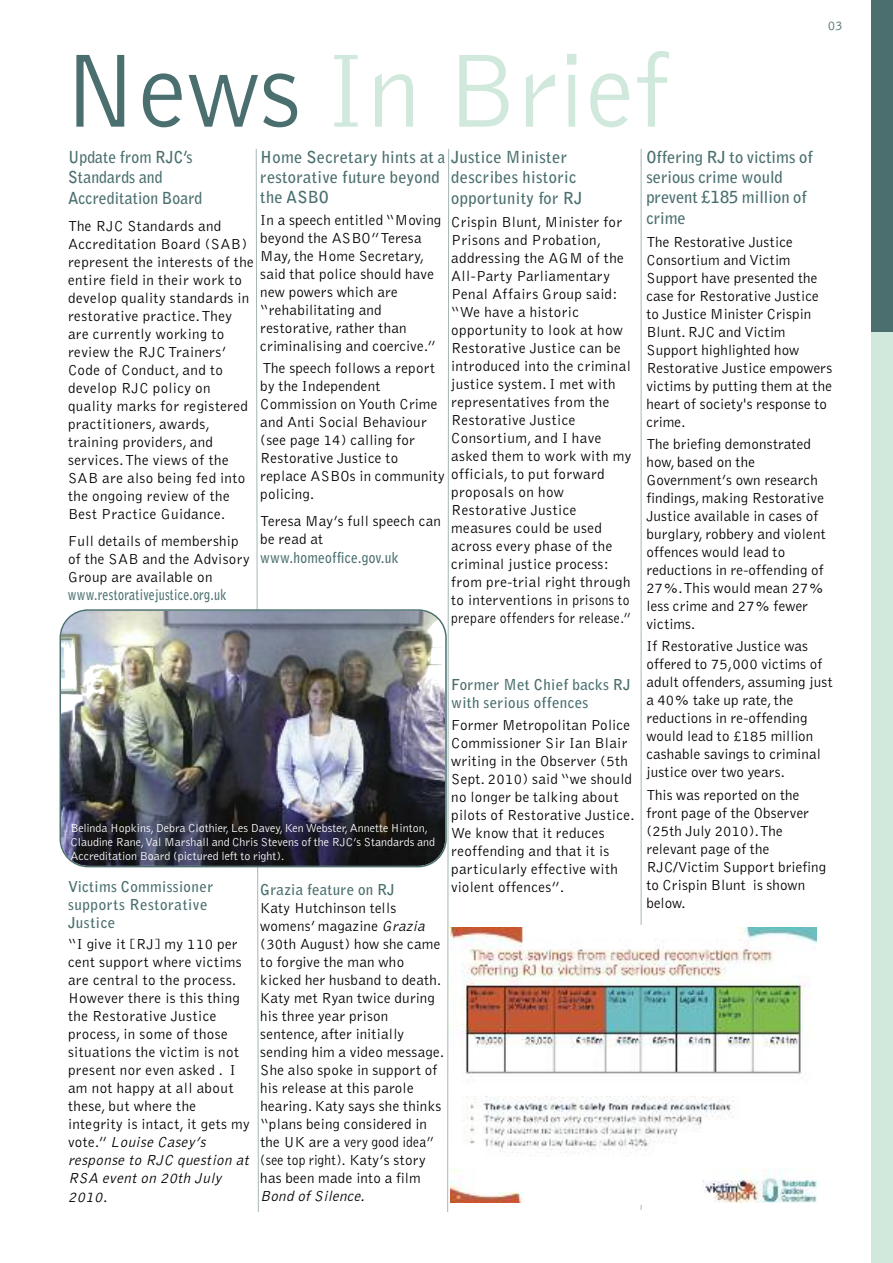
<style>
.page{position:relative;width:893px;height:1263px;background:#fff}
.page>*{position:absolute;margin:0;border:0;box-sizing:border-box;transform-origin:0 0}
.t1{font:300 108px "Bell Gothic";color:#d1e9dc}
.t2{font:700 16.5px/20.1px "Bell Gothic";letter-spacing:.005em;color:#4b6f6f}
.t3{font:700 16.5px/20.4px "Bell Gothic";letter-spacing:.005em;color:#4b6f6f;scale:.95 1}
.t4{font:300 15px/18px "Bell Gothic";letter-spacing:.015em;color:#000}
.t5{font:700 15px/18px "Bell Gothic";letter-spacing:.02em;color:#4b6f6f}
.t6{font:700 15px/18px "Bell Gothic";letter-spacing:.04em;color:#4b6f6f}
.t7{font:700 15px "Bell Gothic";letter-spacing:.02em;color:#4b6f6f;scale:.8 1}
.t8{font:700 15px "Bell Gothic";letter-spacing:.02em;color:#4b6f6f;scale:.9 1}
.t9{font:italic 300 15px "Bell Gothic";color:#000}
.t10{font:300 13.5px "Bell Gothic";color:#4b6f6f}
.t11{font:300 12px/14.4px "Bell Gothic";color:#fff}
.s1{color:#4b6f6f}
.s2{font-style:italic}
</style>
<div class="page">
<svg style="left:256px;top:149px;width:3px;height:1063px"></svg>
<div style="left:872px;top:0;width:21px;height:332px;background:#4b6f6f"></div>
<div style="left:872px;top:332px;width:21px;height:931px;background:#d1e9dc"></div>
<img style="left:60px;top:609px;width:387px;height:258px">
<svg style="left:447px;top:149px;width:2px;height:1063px"></svg>
<hr style="left:641px;top:149px;width:1px;height:1061px;background:#a5b7b7">
<img style="left:451px;top:928px;width:366px;height:274px">
<p class="t10" style="left:828px;top:21px;width:16px">03</p>
<h1 class="t1" style="left:61px;top:51px;width:611px"><span class="s1">News</span> In Brief</h1>
<p class="t2" style="left:451px;top:148px;width:133px;text-indent:-191px">Home Secretary hints at a Justice Minister describes historic opportunity for RJ</p>
<p class="t4" style="left:451px;top:214px;width:182px">Crispin Blunt, Minister for<br>Prisons and Probation, addressing the AGM of the<br>All-Party Parliamentary<br>Penal Affairs Group said: “We have a historic opportunity to look at how<br>Restorative Justice can be introduced into the criminal justice system. I met with representatives from the<br>Restorative Justice<br>Consortium, and I have asked them to work with my officials, to put forward proposals on how<br>Restorative Justice measures could be used across every phase of the criminal justice process: from pre-trial right through to interventions in prisons to prepare offenders for release.”</p>
<p class="t3" style="left:68px;top:148px;width:143px">Update from RJC’s<br>Standards and<br>Accreditation Board</p>
<p class="t4" style="left:68px;top:218px;width:187px">The RJC Standards and<br>Accreditation Board (SAB) represent the interests of the entire field in their work to develop quality standards in restorative practice.They are currently working to review the RJC Trainers’<br>Code of Conduct, and to develop RJC policy on quality marks for registered practitioners, awards, training providers, and services.The views of the<br>SAB are also being fed into the ongoing review of the<br>Best Practice Guidance.</p>
<p class="t4" style="left:68px;top:533px;width:183px">Full details of membership of the SAB and the Advisory<br>Group are available on</p>
<p class="t7" style="left:68px;top:589px;width:199px">www.restorativejustice.org.uk</p>
<p class="t2" style="left:646px;top:148px;width:168px">Offering RJ to victims of serious crime would prevent £185 million of crime</p>
<p class="t4" style="left:646px;top:234px;width:187px">The Restorative Justice<br>Consortium and Victim<br>Support have presented the case for Restorative Justice to Justice Minister Crispin<br>Blunt.RJC and Victim<br>Support highlighted how<br>Restorative Justice empowers victims by putting them at the heart of society's response to crime.</p>
<p class="t4" style="left:646px;top:436px;width:181px">The briefing demonstrated how, based on the<br>Government’s own research findings, making Restorative<br>Justice available in cases of burglary,robbery and violent offences would lead to reductions in re-offending of<br>27%.This would mean 27% less crime and 27% fewer victims.</p>
<p class="t4" style="left:646px;top:638px;width:188px">If Restorative Justice was offered to 75,000 victims of adult offenders, assuming just a 40% take up rate,the reductions in re-offending would lead to £185 million cashable savings to criminal justice over two years.</p>
<p class="t4" style="left:646px;top:786px;width:181px">This was reported on the front page of the Observer (25th July 2010).The relevant page of the<br>RJC/Victim Support briefing to Crispin Blunt is shown below.</p>
<p class="t2" style="left:260px;top:168px;width:181px">restorative future beyond the ASBO</p>
<p class="t4" style="left:260px;top:212px;width:183px">In a speech entitled “Moving beyond the ASBO”Teresa<br>May, the Home Secretary, said that police should have new powers which are “rehabilitating and restorative, rather than criminalising and coercive.”</p>
<p class="t4" style="left:260px;top:360px;width:186px">The speech follows a report by the Independent<br>Commission on Youth Crime and Anti Social Behaviour (see page 14) calling for<br>Restorative Justice to replace ASBOs in community policing.</p>
<p class="t4" style="left:260px;top:513px;width:182px">Teresa May’s full speech can be read at</p>
<p class="t8" style="left:260px;top:551px;width:155px">www.homeoffice.gov.uk</p>
<p class="t5" style="left:451px;top:677px;width:181px">Former Met Chief backs RJ with serious offences</p>
<p class="t4" style="left:451px;top:717px;width:185px">Former Metropolitan Police<br>Commissioner Sir Ian Blair writing in the Observer (5th<br>Sept. 2010) said “we should no longer be talking about pilots of Restorative Justice.<br>We know that it reduces reoffending and that it is particularly effective with violent offences”.</p>
<p class="t11" style="left:70px;top:821px;width:366px">Belinda Hopkins,Debra Clothier,Les Davey,Ken Webster,Annette Hinton,<br>Claudine Rane,Val Marshall and Chris Stevens of the RJC’s Standards and<br>Accreditation Board (pictured left to right).</p>
<p class="t6" style="left:68px;top:878px;width:147px">Victims Commissioner supports Restorative<br>Justice</p>
<p class="t4" style="left:68px;top:936px;width:185px">“I give it [RJ] my 110 per cent support where victims are central to the process.<br>However there is this thing the Restorative Justice process, in some of those situations the victim is not present nor even asked . I am not happy at all about these, but where the integrity is intact, it gets my vote .” <span class="s2">Louise Casey’s response to RJC question at<br>RSA event on 20th July<br>2010.</span></p>
<p class="t5" style="left:260px;top:882px;width:136px">Grazia feature on RJ</p>
<p class="t4" style="left:260px;top:899px;width:185px">Katy Hutchinson tells womens’ magazine <span class="s2">Grazia </span>(30th August) how she came to forgive the man who kicked her husband to death.<br>Katy met Ryan twice during his three year prison sentence, after initially sending him a video message.<br>She also spoke in support of his release at this parole hearing. Katy says she thinks “plans being considered in the UK are a very good idea” (see top right). Katy’s story has been made into a film</p>
<p class="t9" style="left:260px;top:1190px;width:109px">Bond of Silence.</p>
</div>
